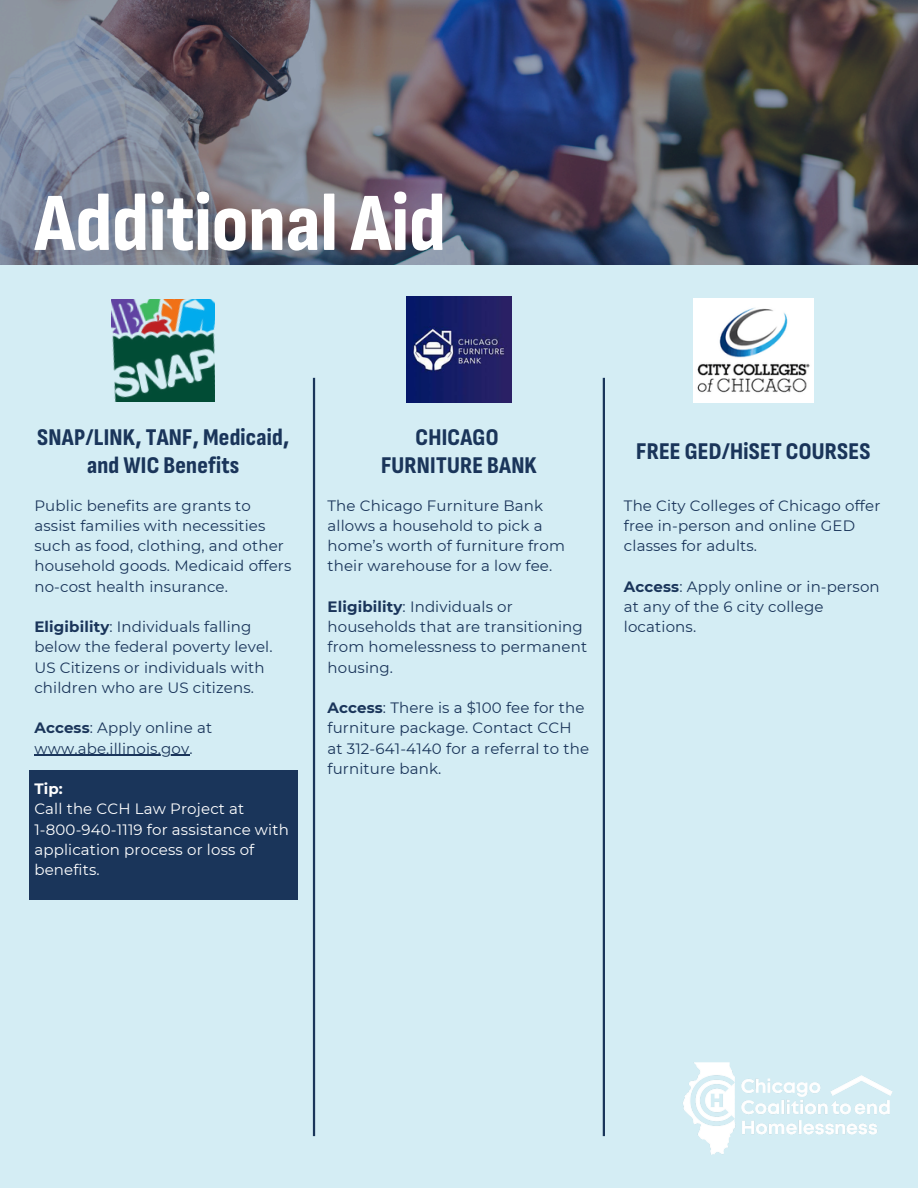
<style>
.page{position:relative;width:918px;height:1188px;background:#d4edf4}
.page>*{position:absolute;margin:0;border:0;box-sizing:border-box;transform-origin:0 0}
.t1{font:800 82.5px "Sofia Sans Condensed";color:#fff}
.t2{font:800 24px/28.2px "Sofia Sans Condensed";letter-spacing:.01em;color:#1a355a;text-align:center}
.t3{font:15px/20.2px "Montserrat";letter-spacing:.01em;color:#1a355a}
.t4{font:15px/20.2px "Montserrat";letter-spacing:.01em;color:#fff}
.s1{font-weight:700}
</style>
<div class="page">
<img style="left:112px;top:299px;width:102px;height:103px">
<img style="left:406px;top:297px;width:106px;height:105px">
<img style="left:693px;top:299px;width:121px;height:103px">
<img style="left:0;top:0;width:918px;height:264px">
<div style="left:29px;top:770px;width:268px;height:129px;background:#1a355a"></div>
<hr style="left:34px;top:755px;width:155px;height:1px;background:#1a355a">
<img style="left:683px;top:1062px;width:210px;height:93px">
<hr style="left:603px;top:378px;width:2px;height:758px;background:#1a355a">
<hr style="left:313px;top:378px;width:2px;height:758px;background:#1a355a">
<p class="t1" style="left:34px;top:176px;width:413px">Additional Aid</p>
<p class="t2" style="left:37px;top:423px;width:253px">SNAP/LINK, TANF, Medicaid, and WIC Benefits</p>
<p class="t3" style="left:34px;top:495px;width:259px">Public benefits are grants to assist families with necessities such as food, clothing, and other household goods. Medicaid offers no-cost health insurance.</p>
<p class="t3" style="left:34px;top:617px;width:240px"><span class="s1">Eligibility</span>: Individuals falling below the federal poverty level.<br>US Citizens or individuals with children who are US citizens.</p>
<p class="t3" style="left:34px;top:718px;width:179px"><span class="s1">Access</span>: Apply online at</p>
<p class="t3" style="left:34px;top:738px;width:160px">www.abe.illinois.gov.</p>
<p class="t4" style="left:34px;top:779px;width:211px"><span class="s1">Tip:<br></span>Call the CCH Law Project at</p>
<p class="t4" style="left:34px;top:819px;width:256px">1-800-940-1119 for assistance with</p>
<p class="t4" style="left:34px;top:839px;width:222px">application process or loss of benefits.</p>
<p class="t2" style="left:381px;top:423px;width:157px">CHICAGO<br>FURNITURE BANK</p>
<h1 class="t3" style="left:327px;top:495px;width:239px">The Chicago Furniture Bank allows a household to pick a home’s worth of furniture from their warehouse for a low fee.</h1>
<p class="t3" style="left:327px;top:596px;width:261px"><span class="s1">Eligibility</span>: Individuals or households that are transitioning from homelessness to permanent housing.</p>
<h3 class="t3" style="left:327px;top:698px;width:263px"><span class="s1">Access</span>: There is a $100 fee for the furniture package. Contact CCH at 312-641-4140 for a referral to the furniture bank.</h3>
<p class="t2" style="left:636px;top:437px;width:236px">FREE GED/HiSET COURSES</p>
<p class="t3" style="left:624px;top:495px;width:258px">The City Colleges of Chicago offer free in-person and online GED classes for adults.</p>
<h2 class="t3" style="left:624px;top:576px;width:257px"><span class="s1">Access</span>: Apply online or in-person at any of the 6 city college locations.</h2>
</div>
